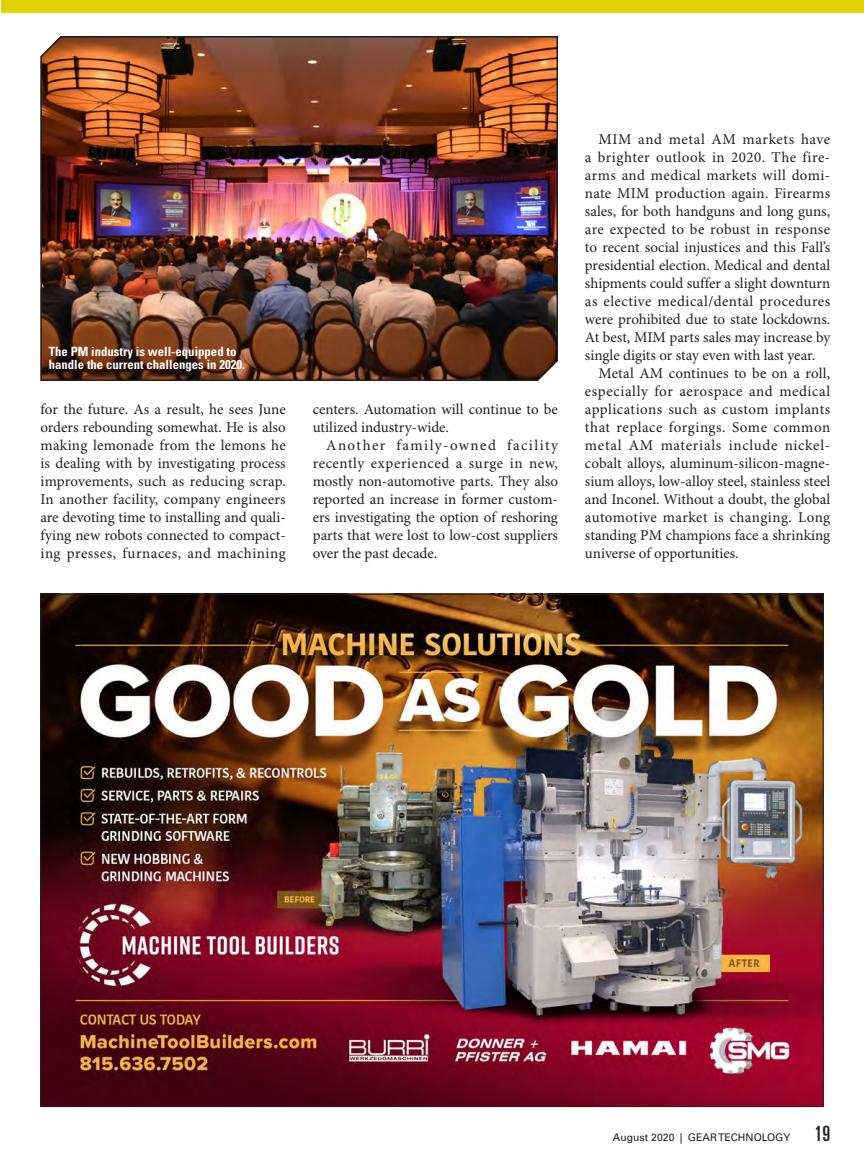
<style>
.page{position:relative;width:864px;height:1161px;background:#fff}
.page>*{position:absolute;margin:0;border:0;box-sizing:border-box;transform-origin:0 0}
.Body_Text{font:15px/18px "Minion Pro";color:#231f20;text-align:justify}
.Figure_Table_Caption{font:700 condensed 12.75px/13.5px "Univers LT Std";color:#fff}
.t1{font:10.5px "Univers LT Std";color:#231f20}
.s1{font-stretch:ultra-condensed;font-size:21px}
</style>
<div class="page">
<img style="left:42px;top:596px;width:780px;height:509px">
<img style="left:40px;top:36px;width:518px;height:345px">
<div style="left:1px;top:0;width:863px;height:14px;background:#e1d201"></div>
<p class="Figure_Table_Caption" style="left:49px;top:344px;width:198px">The PM industry is well-equipped to handle the current challenges in 2020.</p>
<p class="Body_Text" style="left:40px;top:401px;width:247px">for the future. As a result, he sees June orders rebounding somewhat. He is also making lemonade from the lemons he is dealing with by investigating process improvements, such as reducing scrap.<br>In another facility, company engineers are devoting time to installing and quali&shy;fying new robots connected to compact&shy;ing presses, furnaces, and machining</p>
<p class="Body_Text" style="left:313px;top:401px;width:247px">centers. Automation will continue to be utilized industry-wide.</p>
<p class="Body_Text" style="left:313px;top:437px;width:247px;text-indent:14px">Another family-owned facility recently experienced a surge in new, mostly non-automotive parts. They also reported an increase in former custom&shy;ers investigating the option of reshoring parts that were lost to low-cost suppliers over the past decade.</p>
<p class="Body_Text" style="left:585px;top:131px;width:247px;text-indent:14px">MIM and metal AM markets have a brighter outlook in 2020. The fire&shy;arms and medical markets will domi&shy;nate MIM production again. Firearms sales, for both handguns and long guns, are expected to be robust in response to recent social injustices and this Fall’s presidential election. Medical and dental shipments could suffer a slight downturn as elective medical/dental procedures were prohibited due to state lockdowns.<br>At best, MIM parts sales may increase by single digits or stay even with last year.</p>
<p class="Body_Text" style="left:585px;top:365px;width:247px;text-indent:14px">Metal AM continues to be on a roll, especially for aerospace and medical applications such as custom implants that replace forgings. Some common metal AM materials include nickel&shy;cobalt alloys, aluminum-silicon-magne&shy;sium alloys, low-alloy steel, stainless steel and Inconel. Without a doubt, the global automotive market is changing. Long standing PM champions face a shrinking universe of opportunities.</p>
<p class="t1" style="left:613px;top:1131px;width:219px">August 2020 | GEAR TECHNOLOGY <span class="s1">19</span></p>
</div>
